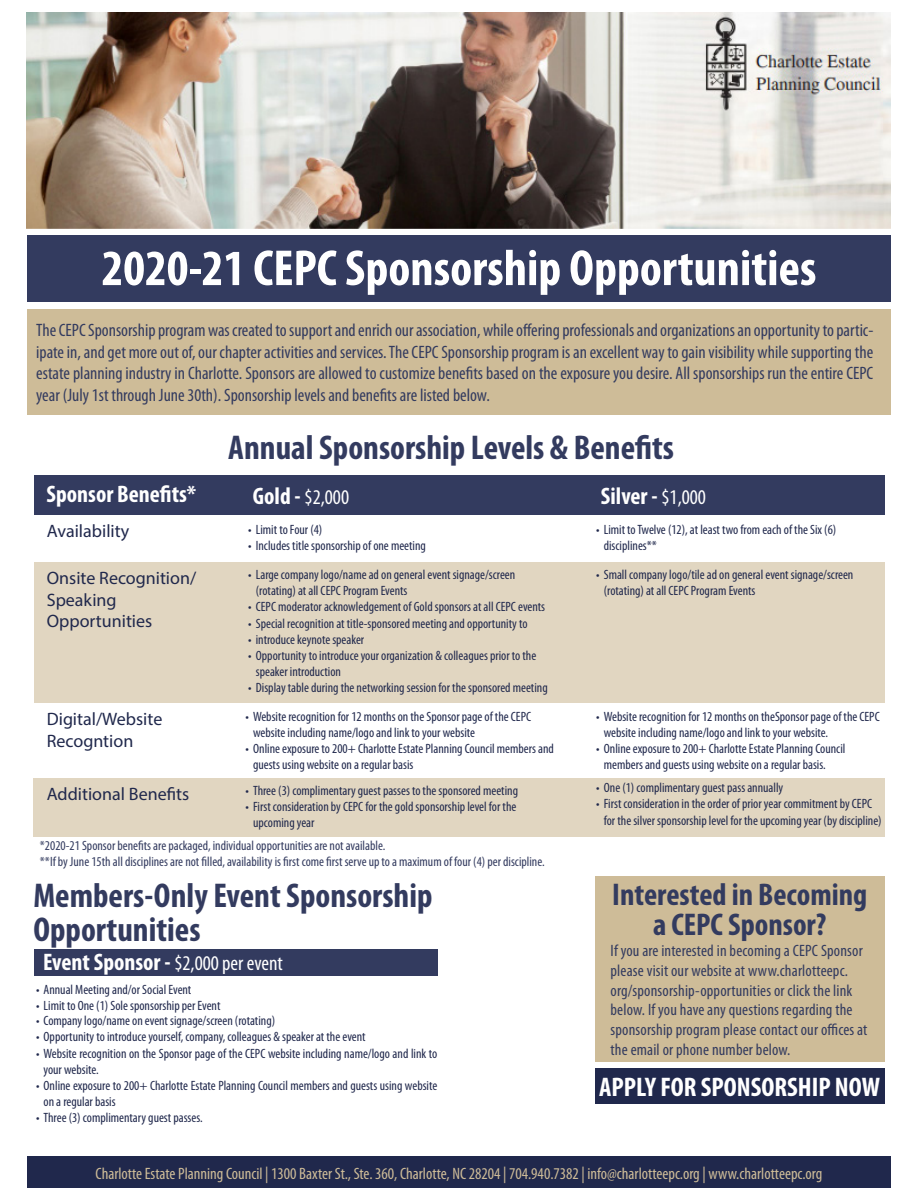
<style>
.page{position:relative;width:918px;height:1188px;background:#fff}
.page>*{position:absolute;margin:0;border:0;box-sizing:border-box;transform-origin:0 0}
.t1{font:700 condensed 51px "Myriad Pro";color:#fff}
.t2{font:700 condensed 34.5px/34.5px "Myriad Pro";color:#333b5f}
.t3{font:700 condensed 31.5px "Myriad Pro";color:#333b5f}
.t4{font:700 condensed 27px "Myriad Pro";color:#fff}
.t5{font:700 condensed 24px "Myriad Pro";color:#fff}
.t6{font:condensed 21px "Myriad Pro";color:#fff}
.t7{font:condensed 18px/21.6px "Myriad Pro";color:#333b5f;text-align:justify}
.t8{font:18px/21.6px "Myriad Pro";color:#20284c}
.t9{font:condensed 16.5px/19.8px "Myriad Pro";letter-spacing:.01em;color:#333b5f}
.t10{font:condensed 16.5px "Myriad Pro";color:#cebc98}
.t11{font:condensed 13.5px/16.2px "Myriad Pro";color:#20284c}
.t12{font:condensed 13.5px "Myriad Pro";color:#333b5f}
.s1{font-weight:700;font-size:24px}
.s2{font-weight:400;font-size:21px}
</style>
<div class="page">
<div style="left:34px;top:950px;width:403px;height:26px;background:#333b5f"></div>
<div style="left:595px;top:1069px;width:290px;height:35px;background:#20284c"></div>
<div style="left:595px;top:876px;width:290px;height:186px;background:#cebc98"></div>
<div style="left:27px;top:236px;width:864px;height:66px;background:#333b5f"></div>
<div style="left:27px;top:309px;width:864px;height:105px;background:#cebc98"></div>
<div style="left:34px;top:475px;width:851px;height:40px;background:#333b5f"></div>
<div style="left:34px;top:562px;width:851px;height:141px;background:#e1d6c1"></div>
<div style="left:33px;top:778px;width:852px;height:58px;background:#e1d6c1"></div>
<div style="left:27px;top:1156px;width:864px;height:32px;background:#20284c"></div>
<img style="left:26px;top:12px;width:865px;height:217px">
<p class="t1" style="left:102px;top:236px;width:716px">2020-21 CEPC Sponsorship Opportunities</p>
<p class="t7" style="left:36px;top:319px;width:839px">The CEPC Sponsorship program was created to support and enrich our association, while offering professionals and organizations an opportunity to partic&shy;ipate in, and get more out of, our chapter activities and services. The CEPC Sponsorship program is an excellent way to gain visibility while supporting the estate planning industry in Charlotte. Sponsors are allowed to customize benefits based on the exposure you desire. All sponsorships run the entire CEPC year (July 1st through June 30th). Sponsorship levels and benefits are listed below.</p>
<p class="t2" style="left:228px;top:430px;width:447px">Annual Sponsorship Levels &amp; Benefits</p>
<p class="t5" style="left:47px;top:479px;width:151px">Sponsor Benefits*</p>
<p class="t6" style="left:253px;top:484px;width:98px"><span class="s1">Gold -</span> $2,000</p>
<p class="t5" style="left:601px;top:481px;width:107px">Silver - <span class="s2">$1,000</span></p>
<p class="t8" style="left:47px;top:520px;width:84px">Availability</p>
<p class="t11" style="left:604px;top:521px;width:234px;text-indent:-8px">• Limit to Twelve (12), at least two from each of the Six (6) disciplines**</p>
<p class="t11" style="left:248px;top:521px;width:76px">• Limit to Four (4)</p>
<p class="t11" style="left:248px;top:538px;width:179px">• Includes title sponsorship of one meeting</p>
<p class="t11" style="left:256px;top:566px;width:261px;text-indent:-8px">• Large company logo/name ad on general event signage/screen (rotating) at all CEPC Program Events</p>
<p class="t11" style="left:248px;top:599px;width:298px">• CEPC moderator acknowledgement of Gold sponsors at all CEPC events</p>
<p class="t11" style="left:248px;top:615px;width:281px">• Special recognition at title-sponsored meeting and opportunity to</p>
<p class="t11" style="left:248px;top:631px;width:117px">• introduce keynote speaker</p>
<p class="t11" style="left:256px;top:647px;width:282px;text-indent:-8px">• Opportunity to introduce your organization &amp; colleagues prior to the speaker introduction</p>
<p class="t11" style="left:248px;top:680px;width:301px">• Display table during the networking session for the sponsored meeting</p>
<p class="t11" style="left:604px;top:566px;width:251px;text-indent:-8px">• Small company logo/tile ad on general event signage/screen (rotating) at all CEPC Program Events</p>
<p class="t8" style="left:47px;top:567px;width:151px">Onsite Recognition/<br>Speaking</p>
<p class="t8" style="left:47px;top:610px;width:107px">Opportunities</p>
<p class="t8" style="left:47px;top:708px;width:117px">Digital/Website</p>
<p class="t8" style="left:47px;top:730px;width:88px">Recogntion</p>
<p class="t11" style="left:253px;top:708px;width:280px;text-indent:-8px">• Website recognition for 12 months on the Sponsor page of the CEPC website including name/logo and link to your website</p>
<p class="t11" style="left:253px;top:740px;width:302px;text-indent:-8px">• Online exposure to 200+ Charlotte Estate Planning Council members and guests using website on a regular basis</p>
<p class="t8" style="left:47px;top:783px;width:144px">Additional Benefits</p>
<p class="t11" style="left:246px;top:782px;width:274px">• Three (3) complimentary guest passes to the sponsored meeting</p>
<p class="t11" style="left:253px;top:799px;width:265px;text-indent:-8px">• First consideration by CEPC for the gold sponsorship level for the upcoming year</p>
<p class="t12" style="left:40px;top:837px;width:347px">*2020-21 Sponsor benefits are packaged, individual opportunities are not available.</p>
<p class="t12" style="left:40px;top:853px;width:506px">**If by June 15th all disciplines are not filled, availability is first come first serve up to a maximum of four (4) per discipline.</p>
<p class="t2" style="left:33px;top:877px;width:401px">Members-Only Event Sponsorship<br>Opportunities</p>
<p class="t6" style="left:43px;top:951px;width:241px"><span class="s1">Event Sponsor -</span> $2,000 per event</p>
<p class="t11" style="left:36px;top:981px;width:157px">• Annual Meeting and/or Social Event</p>
<p class="t11" style="left:36px;top:997px;width:186px">• Limit to One (1) Sole sponsorship per Event</p>
<p class="t11" style="left:36px;top:1012px;width:241px">• Company logo/name on event signage/screen (rotating)</p>
<p class="t11" style="left:36px;top:1029px;width:331px">• Opportunity to introduce yourself, company, colleagues &amp; speaker at the event</p>
<p class="t11" style="left:44px;top:1045px;width:395px;text-indent:-8px">• Website recognition on the Sponsor page of the CEPC website including name/logo and link to your website.</p>
<p class="t11" style="left:44px;top:1077px;width:395px;text-indent:-8px">• Online exposure to 200+ Charlotte Estate Planning Council members and guests using website on a regular basis</p>
<p class="t11" style="left:36px;top:1109px;width:168px">• Three (3) complimentary guest passes.</p>
<p class="t11" style="left:604px;top:708px;width:277px;text-indent:-8px">• Website recognition for 12 months on theSponsor page of the CEPC website including name/logo and link to your website.</p>
<p class="t11" style="left:604px;top:740px;width:243px;text-indent:-8px">• Online exposure to 200+ Charlotte Estate Planning Council members and guests using website on a regular basis.</p>
<p class="t11" style="left:596px;top:779px;width:189px">• One (1) complimentary guest pass annually</p>
<p class="t11" style="left:604px;top:796px;width:279px;text-indent:-8px">• First consideration in the order of prior year commitment by CEPC for the silver sponsorship level for the upcoming year (by discipline)</p>
<p class="t3" style="left:612px;top:875px;width:257px">Interested in Becoming</p>
<p class="t3" style="left:653px;top:905px;width:175px">a CEPC Sponsor?</p>
<p class="t9" style="left:611px;top:940px;width:258px">If you are interested in becoming a CEPC Sponsor please visit our website at www.charlotteepc. org/sponsorship-opportunities or click the link below. If you have any questions regarding the sponsorship program please contact our offices at the email or phone number below.</p>
<p class="t4" style="left:599px;top:1071px;width:282px">APPLY FOR SPONSORSHIP NOW</p>
<p class="t10" style="left:96px;top:1164px;width:728px">Charlotte Estate Planning Council | 1300 Baxter St., Ste. 360, Charlotte, NC 28204 | 704.940.7382 | info@charlotteepc.org | www.charlotteepc.org</p>
</div>
